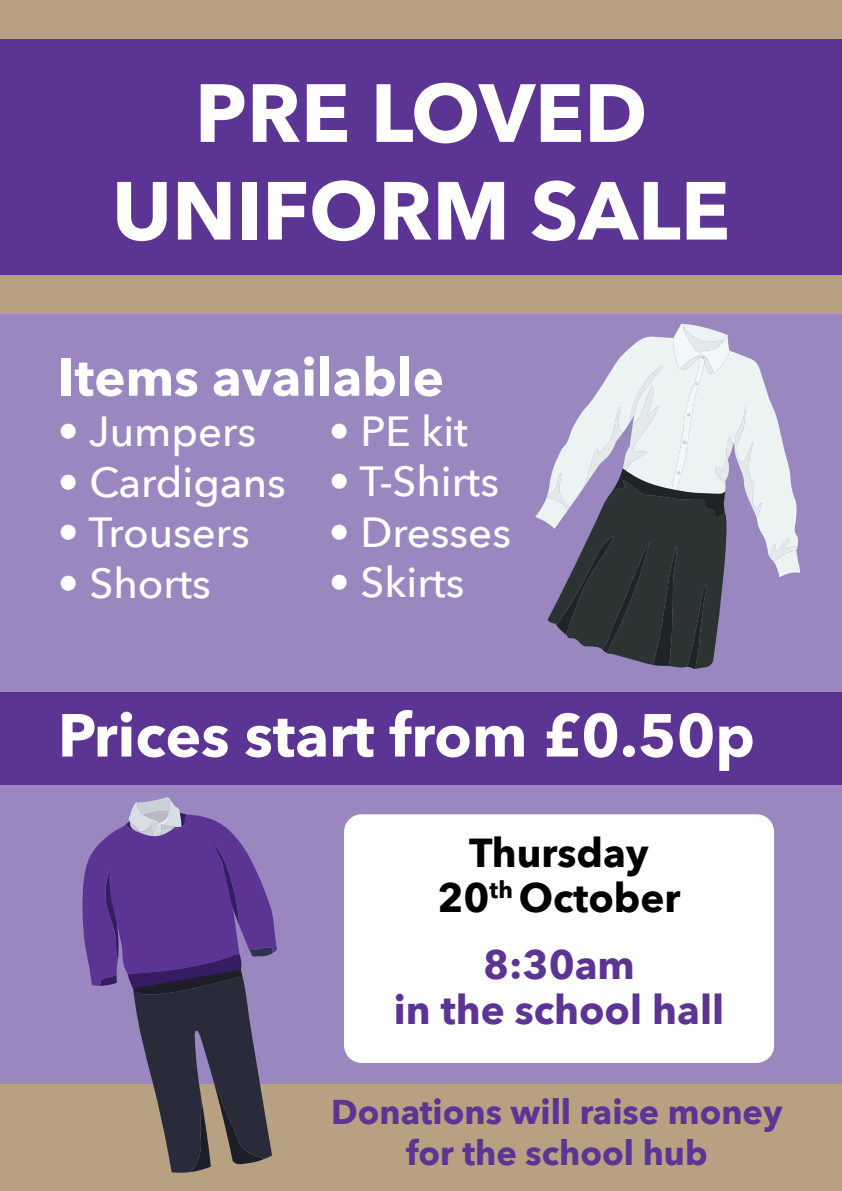
<style>
.page{position:relative;width:842px;height:1191px;background:#5c3494}
.page>*{position:absolute;margin:0;border:0;box-sizing:border-box;transform-origin:0 0}
.t1{font:700 81.4px/97.7px "Avenir Next";color:#fff;text-align:center}
.t2{font:700 60px "Avenir Next";color:#fff}
.t3{font:700 52.6px "Avenir Next";color:#fff}
.t4{font:500 42px "Avenir Next";color:#fff}
.t5{font:700 40.4px/45px "Avenir Next";color:#5c3494;text-align:center}
.t6{font:700 40.4px/45px "Avenir Next";color:#000;text-align:center}
.t7{font:700 34.4px/41.3px "Avenir Next";color:#5c3494;text-align:center}
</style>
<div class="page">
<div style="left:0;top:309px;width:842px;height:882px;background:#9b87c0"></div>
<div style="left:0;top:692px;width:842px;height:92px;background:#5c3494"></div>
<div style="left:0;top:0;width:842px;height:38px;background:#b8a083"></div>
<div style="left:0;top:1084px;width:842px;height:107px;background:#b8a083"></div>
<div style="left:0;top:275px;width:842px;height:38px;background:#b8a083"></div>
<svg style="left:535px;top:324px;width:265px;height:345px"></svg>
<svg style="left:82px;top:797px;width:195px;height:375px"></svg>
<div style="left:344px;top:814px;width:430px;height:249px;background:#fff;border-radius:17px"></div>
<h1 class="t1" style="left:112px;top:63px;width:620px">PRE LOVED<br>UNIFORM SALE</h1>
<p class="t3" style="left:58px;top:332px;width:387px">Items available</p>
<p class="t4" style="left:58px;top:396px;width:200px">• Jumpers</p>
<p class="t4" style="left:58px;top:446px;width:229px">• Cardigans</p>
<p class="t4" style="left:58px;top:497px;width:193px">• Trousers</p>
<p class="t4" style="left:58px;top:547px;width:154px">• Shorts</p>
<p class="t4" style="left:329px;top:395px;width:141px">• PE kit</p>
<p class="t4" style="left:329px;top:446px;width:172px">• T-Shirts</p>
<p class="t4" style="left:329px;top:496px;width:184px">• Dresses</p>
<p class="t4" style="left:329px;top:547px;width:137px">• Skirts</p>
<h2 class="t2" style="left:58px;top:683px;width:698px">Prices start from £0.50p</h2>
<p class="t6" style="left:437px;top:829px;width:245px">Thursday<br>20<sup>th</sup> October</p>
<p class="t5" style="left:394px;top:941px;width:332px">8:30am<br>in the school hall</p>
<p class="t7" style="left:331px;top:1090px;width:453px">Donations will raise money for the school hub</p>
</div>
